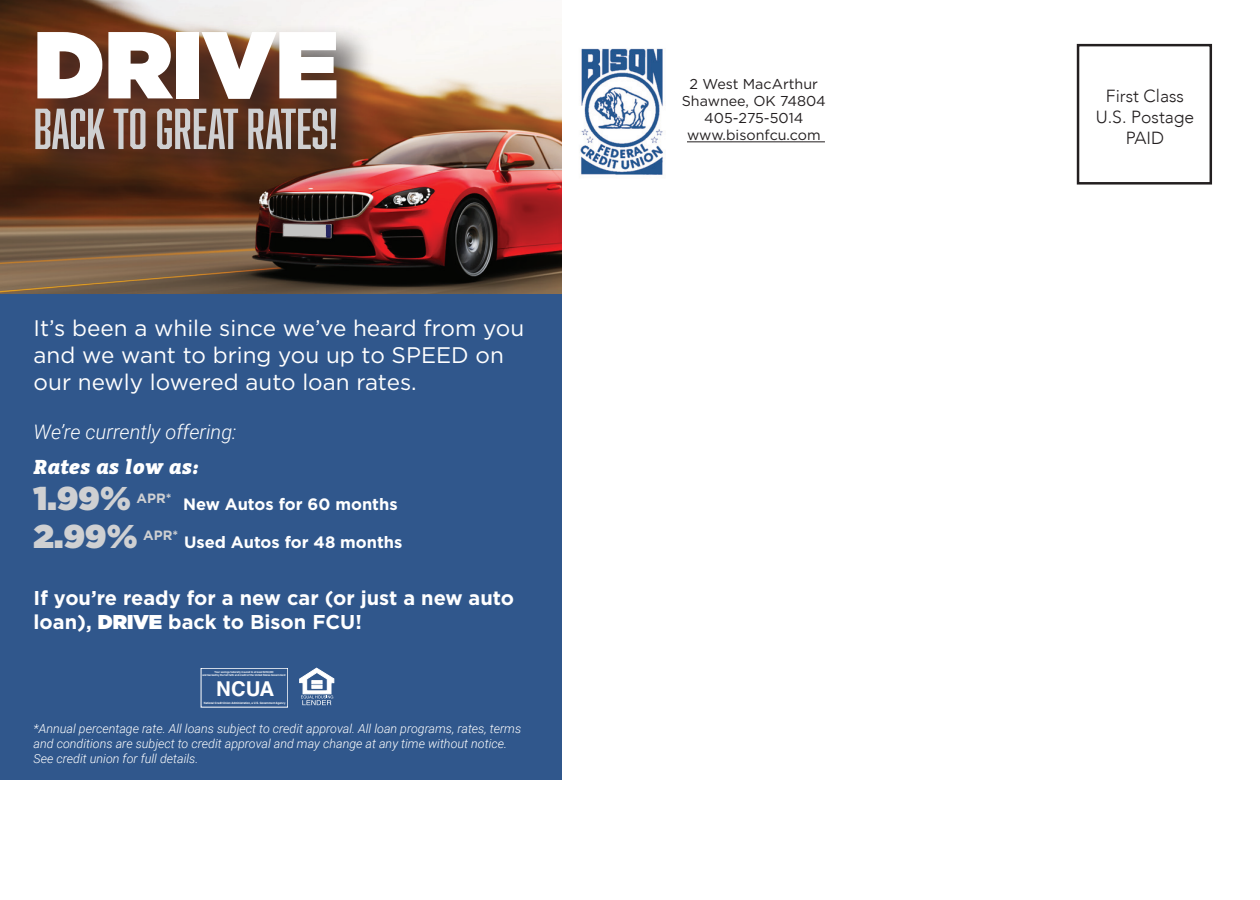
<style>
.page{position:relative;width:1260px;height:900px;background:#fff}
.page>*{position:absolute;margin:0;border:0;box-sizing:border-box;transform-origin:0 0}
.t1{font:900 94.75px "Gotham";color:#fff}
.t2{font:53.25px "Abolition";color:#cfd0d2}
.t3{font:900 33px "Gotham";color:#cfd0d2}
.t4{font:22.5px/27px "Gotham";color:#fff}
.t5{font:700 20.5px "Helvetica";color:#fff}
.t6{font:700 20px/24px "Gotham";color:#fff}
.t7{font:italic 300 20px "Roboto";color:#fff}
.t8{font:italic 900 19.75px "Bitter";color:#fff}
.t9{font:300 17.5px/21px "Avenir";color:#231f20;text-align:center}
.t10{font:700 16.5px "Gotham";color:#fff}
.t11{font:14.25px/17.2px "Gotham";color:#231f20;text-align:center}
.t12{font:700 13.5px "Gotham";color:#cfd0d2}
.t13{font:italic 300 12.5px/15px "Roboto";color:#fff}
.t14{font:700 3px "Helvetica";color:#fff;scale:.88 1}
.t15{font:700 2.75px/3.2px "Helvetica";color:#fff;text-align:center;scale:.88 1}
.s1{font-weight:900}
</style>
<div class="page">
<div style="left:0;top:0;width:562px;height:779px;background:#30578c"></div>
<div style="left:1077px;top:44px;width:135px;height:141px;border:2px solid #231f20"></div>
<img style="left:580px;top:48px;width:83px;height:127px">
<hr style="left:687px;top:141px;width:138px;height:1px;background:#231f20">
<img style="left:0;top:0;width:562px;height:293px">
<div style="left:27px;top:24px;width:349px;height:165px;background:#231f20;opacity:.75"></div>
<div style="left:201px;top:668px;width:87px;height:39px;border:1px solid #fff"></div>
<svg style="left:300px;top:668px;width:34px;height:37px"></svg>
<div style="left:284px;top:224px;width:41px;height:12px;background:#c3c3c2"></div>
<svg style="left:327px;top:226px;width:3px;height:10px"></svg>
<h1 class="t1" style="left:34px;top:-3px;width:307px">DRIVE</h1>
<h2 class="t2" style="left:34px;top:98px;width:306px">BACK TO GREAT RATES!</h2>
<h3 class="t4" style="left:34px;top:314px;width:492px">It’s been a while since we’ve heard from you and we want to bring you up to SPEED on our newly lowered auto loan rates.</h3>
<h3 class="t7" style="left:34px;top:418px;width:204px">We’re currently offering:</h3>
<h3 class="t8" style="left:34px;top:454px;width:167px">Rates as low as:</h3>
<h3 class="t3" style="left:34px;top:475px;width:99px">1.99%</h3>
<h3 class="t10" style="left:137px;top:493px;width:263px"><sup>APR*</sup> New Autos for 60 months</h3>
<h3 class="t3" style="left:34px;top:513px;width:106px">2.99%</h3>
<p class="t12" style="left:143px;top:527px;width:37px">APR*</p>
<h3 class="t10" style="left:184px;top:531px;width:220px">Used Autos for 48 months</h3>
<h3 class="t6" style="left:34px;top:586px;width:482px">If you’re ready for a new car (or just a new auto loan), <span class="s1">DRIVE</span> back to Bison FCU!</h3>
<p class="t15" style="left:202px;top:670px;width:96px">Your savings federally insured to at least $250,000<br>and backed by the full faith and credit of the United States Government</p>
<p class="t14" style="left:204px;top:701px;width:94px">National Credit Union Administration, a U.S. Government Agency</p>
<h3 class="t5" style="left:216px;top:672px;width:60px">NCUA</h3>
<p class="t13" style="left:34px;top:720px;width:489px">*Annual percentage rate. All loans subject to credit approval. All loan programs, rates, terms and conditions are subject to credit approval and may change at any time without notice.<br>See credit union for full details.</p>
<p class="t11" style="left:682px;top:75px;width:146px">2 West MacArthur<br>Shawnee, OK 74804<br>405-275-5014 www.bisonfcu.com</p>
<h3 class="t9" style="left:1096px;top:85px;width:100px">First Class<br>U.S. Postage<br>PAID</h3>
</div>
